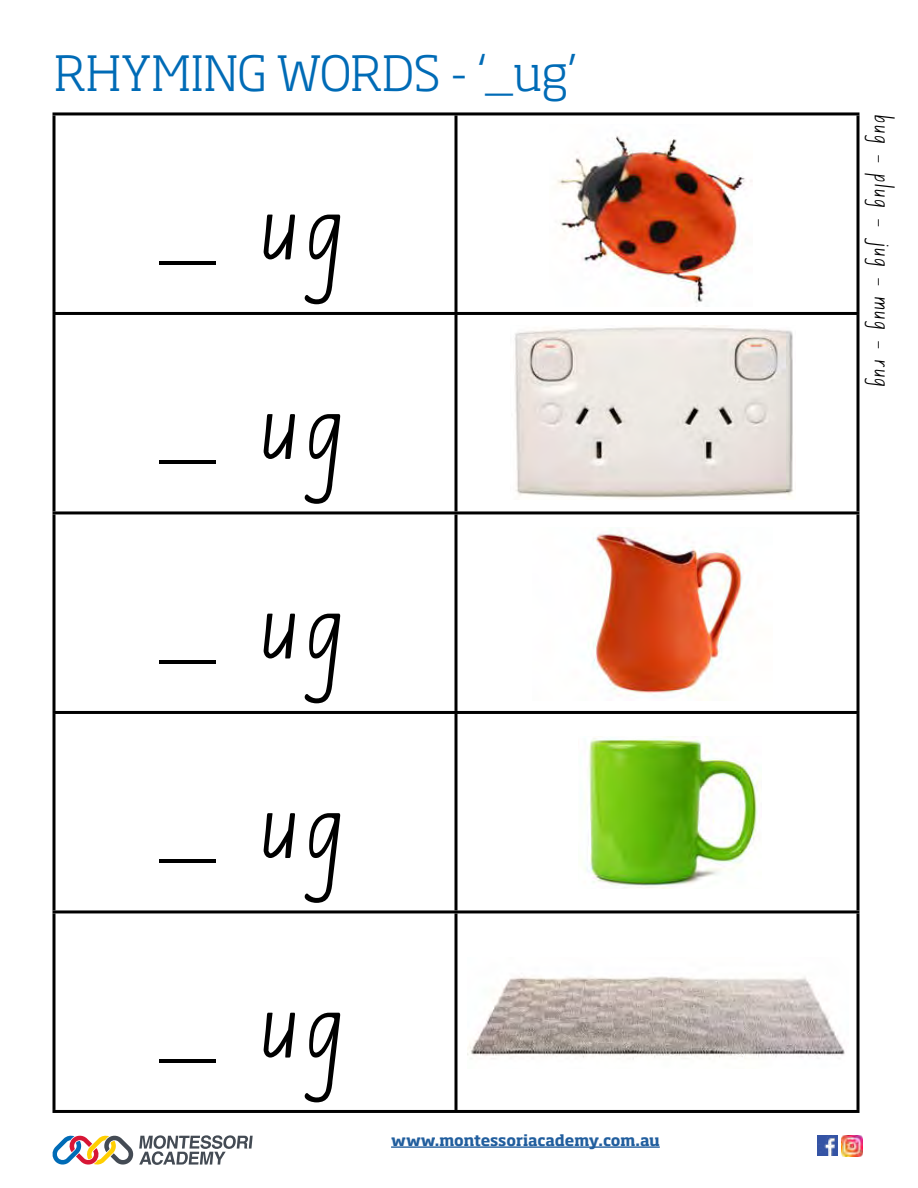
<style>
.page{position:relative;width:918px;height:1188px;background:#fff}
.page>*{position:absolute;margin:0;border:0;box-sizing:border-box;transform-origin:0 0}
.t1{font:135px/199.5px "NSW";color:#000;text-align:justify}
.t2{font:300 48px "Soho Std";color:#006bb6}
.t3{font:30px "NSW";color:#000}
.t4{font:700 15px "Soho Std";letter-spacing:-.01em;color:#215e9e}
</style>
<div class="page">
<img style="left:818px;top:1135px;width:20px;height:21px">
<img style="left:841px;top:1135px;width:22px;height:22px">
<hr style="left:391px;top:1146px;width:269px;height:2px;background:#215e9e">
<svg style="left:52px;top:1135px;width:201px;height:30px"></svg>
<hr style="left:52px;top:112px;width:404px;height:3px;background:#000">
<svg style="left:52px;top:115px;width:4px;height:197px"></svg>
<hr style="left:456px;top:112px;width:404px;height:3px;background:#000">
<svg style="left:454px;top:115px;width:4px;height:197px"></svg>
<svg style="left:856px;top:115px;width:4px;height:197px"></svg>
<hr style="left:52px;top:312px;width:404px;height:3px;background:#000">
<svg style="left:52px;top:315px;width:4px;height:196px"></svg>
<hr style="left:456px;top:312px;width:404px;height:3px;background:#000">
<svg style="left:454px;top:315px;width:4px;height:196px"></svg>
<svg style="left:856px;top:315px;width:4px;height:196px"></svg>
<hr style="left:52px;top:511px;width:404px;height:3px;background:#000">
<svg style="left:52px;top:514px;width:4px;height:197px"></svg>
<hr style="left:456px;top:511px;width:404px;height:3px;background:#000">
<svg style="left:454px;top:514px;width:4px;height:197px"></svg>
<svg style="left:856px;top:514px;width:4px;height:197px"></svg>
<hr style="left:52px;top:711px;width:404px;height:3px;background:#000">
<svg style="left:52px;top:714px;width:4px;height:196px"></svg>
<hr style="left:456px;top:711px;width:404px;height:3px;background:#000">
<svg style="left:454px;top:714px;width:4px;height:196px"></svg>
<svg style="left:856px;top:714px;width:4px;height:196px"></svg>
<hr style="left:52px;top:910px;width:404px;height:3px;background:#000">
<svg style="left:52px;top:913px;width:4px;height:197px"></svg>
<hr style="left:456px;top:910px;width:404px;height:3px;background:#000">
<svg style="left:454px;top:913px;width:4px;height:197px"></svg>
<svg style="left:856px;top:913px;width:4px;height:197px"></svg>
<hr style="left:52px;top:1110px;width:404px;height:3px;background:#000">
<hr style="left:456px;top:1110px;width:404px;height:3px;background:#000">
<img style="left:591px;top:529px;width:152px;height:168px">
<img style="left:557px;top:136px;width:188px;height:167px">
<img style="left:514px;top:326px;width:280px;height:172px">
<img style="left:584px;top:736px;width:176px;height:153px">
<img style="left:467px;top:976px;width:378px;height:83px">
<h2 class="t2" style="left:54px;top:43px;width:524px">RHYMING WORDS - ‘_ug’</h2>
<h1 class="t1" style="left:159px;top:134px;width:193px">_ ug _ ug _ ug _ ug _ ug</h1>
<p class="t4" style="left:391px;top:1130px;width:270px">www.montessoriacademy.com.au</p>
<h3 class="t3" style="left:896px;top:115px;width:275px;rotate:90deg">bug - plug - jug - mug - rug</h3>
</div>
